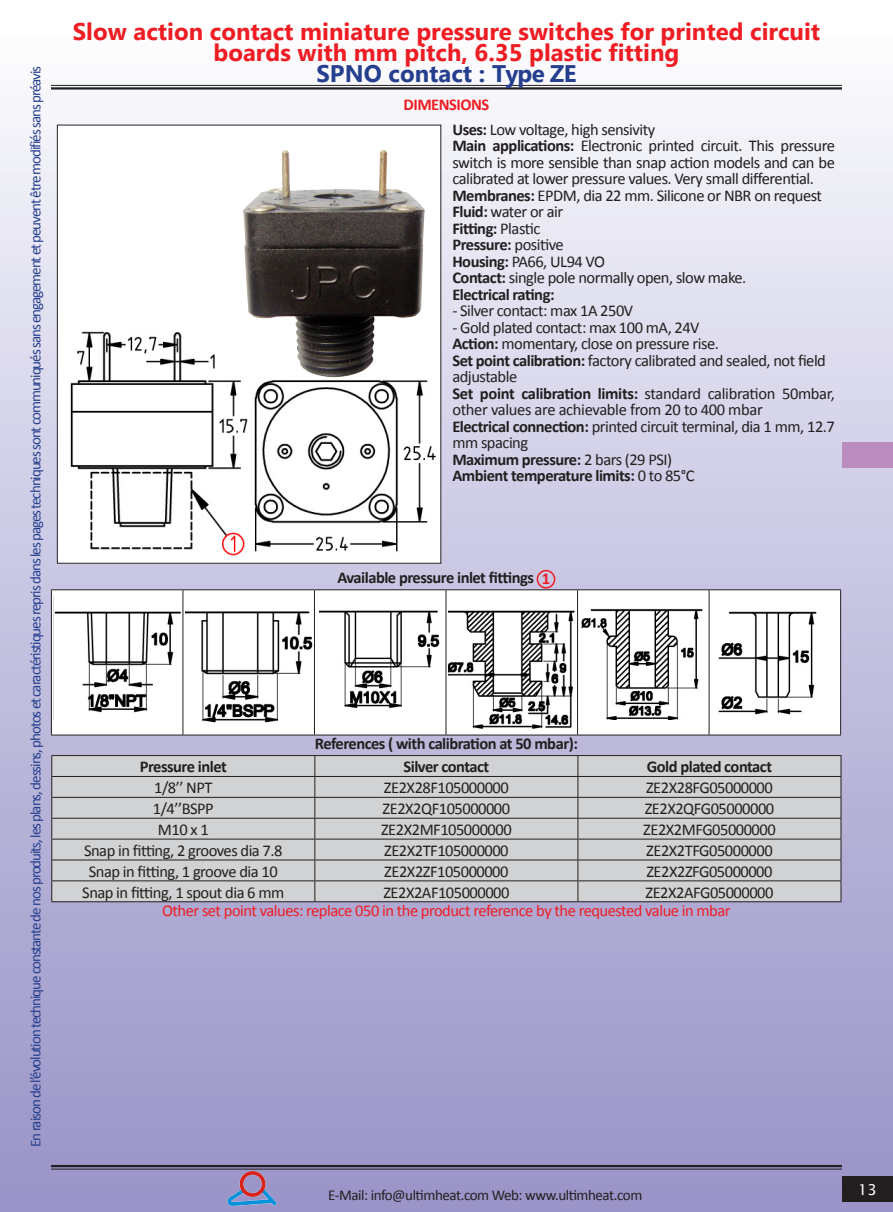
<style>
.page{position:relative;width:893px;height:1212px;background:#fff}
.page>*{position:absolute;margin:0;border:0;box-sizing:border-box;transform-origin:0 0}
.t1{font:700 24px/21px "Microsoft New Tai Lue";color:#ee1d23;text-align:center}
.t2{font:700 24px "Microsoft New Tai Lue";color:#253f8e}
.t3{font:16.5px/16.5px "Calibri";letter-spacing:-.03em;color:#231f20}
.t4{font:700 16.5px "Calibri";letter-spacing:-.03em;color:#231f20}
.t5{font:16.5px "Calibri";letter-spacing:-.03em;color:#ee1d23}
.t6{font:700 16.5px "Calibri";letter-spacing:-.03em;color:#ee1d23}
.t7{font:15px "Calibri";letter-spacing:-.07em;color:#253f8e}
.t8{font:15px "Calibri";letter-spacing:-.03em;color:#231f20}
.t9{font:15px "Lucida Sans Unicode";color:#fff}
.s1{font-weight:700}
.s2{font-weight:400}
</style>
<div class="page">
<div style="left:0;top:0;width:893px;height:1212px;background:linear-gradient(to bottom,#fcfcfe,#958fc5)"></div>
<div style="left:842px;top:1176px;width:51px;height:26px;background:#231f20"></div>
<hr style="left:51px;top:1165px;width:791px;height:2px;background:#231f20">
<hr style="left:51px;top:1169px;width:791px;height:1px;background:#231f20">
<hr style="left:51px;top:85px;width:791px;height:1px;background:#231f20">
<hr style="left:51px;top:87px;width:791px;height:3px;background:#231f20">
<div style="left:842px;top:442px;width:51px;height:25px;background:#bd8cbf"></div>
<img style="left:223px;top:1158px;width:61px;height:54px">
<img style="left:59px;top:127px;width:380px;height:435px">
<div style="left:537px;top:570px;width:18px;height:19px;border:2px solid #ee1d23;border-radius:50%"></div>
<svg style="left:52px;top:590px;width:788px;height:145px"></svg>
<hr style="left:51px;top:589px;width:132px;height:1px;background:#231f20">
<hr style="left:51px;top:590px;width:1px;height:145px;background:#231f20">
<hr style="left:183px;top:589px;width:131px;height:1px;background:#231f20">
<hr style="left:183px;top:590px;width:1px;height:145px;background:#231f20">
<hr style="left:314px;top:589px;width:132px;height:1px;background:#231f20">
<hr style="left:314px;top:590px;width:1px;height:145px;background:#231f20">
<hr style="left:446px;top:589px;width:132px;height:1px;background:#231f20">
<hr style="left:446px;top:590px;width:1px;height:145px;background:#231f20">
<hr style="left:578px;top:589px;width:131px;height:1px;background:#231f20">
<hr style="left:577px;top:590px;width:1px;height:145px;background:#231f20">
<hr style="left:709px;top:589px;width:132px;height:1px;background:#231f20">
<hr style="left:709px;top:590px;width:1px;height:145px;background:#231f20">
<hr style="left:840px;top:590px;width:1px;height:145px;background:#231f20">
<hr style="left:51px;top:735px;width:132px;height:1px;background:#231f20">
<hr style="left:183px;top:735px;width:131px;height:1px;background:#231f20">
<hr style="left:314px;top:735px;width:132px;height:1px;background:#231f20">
<hr style="left:446px;top:735px;width:132px;height:1px;background:#231f20">
<hr style="left:578px;top:735px;width:131px;height:1px;background:#231f20">
<hr style="left:709px;top:735px;width:132px;height:1px;background:#231f20">
<img style="left:54px;top:596px;width:127px;height:123px">
<img style="left:185px;top:596px;width:127px;height:126px">
<img style="left:319px;top:596px;width:122px;height:121px">
<img style="left:448px;top:600px;width:127px;height:129px">
<img style="left:580px;top:596px;width:127px;height:123px">
<img style="left:712px;top:596px;width:125px;height:125px">
<div style="left:52px;top:756px;width:789px;height:145px;background:#d1d2d4"></div>
<hr style="left:51px;top:755px;width:264px;height:1px;background:#231f20">
<hr style="left:315px;top:755px;width:263px;height:1px;background:#231f20">
<hr style="left:578px;top:755px;width:263px;height:1px;background:#231f20">
<hr style="left:51px;top:776px;width:264px;height:1px;background:#231f20">
<hr style="left:315px;top:776px;width:263px;height:1px;background:#231f20">
<hr style="left:578px;top:776px;width:263px;height:1px;background:#231f20">
<hr style="left:51px;top:797px;width:264px;height:1px;background:#231f20">
<hr style="left:315px;top:797px;width:263px;height:1px;background:#231f20">
<hr style="left:578px;top:797px;width:263px;height:1px;background:#231f20">
<hr style="left:51px;top:818px;width:264px;height:1px;background:#231f20">
<hr style="left:315px;top:818px;width:263px;height:1px;background:#231f20">
<hr style="left:578px;top:818px;width:263px;height:1px;background:#231f20">
<hr style="left:51px;top:839px;width:264px;height:1px;background:#231f20">
<hr style="left:315px;top:839px;width:263px;height:1px;background:#231f20">
<hr style="left:578px;top:839px;width:263px;height:1px;background:#231f20">
<hr style="left:51px;top:859px;width:264px;height:1px;background:#231f20">
<hr style="left:315px;top:859px;width:263px;height:1px;background:#231f20">
<hr style="left:578px;top:859px;width:263px;height:1px;background:#231f20">
<hr style="left:51px;top:880px;width:264px;height:1px;background:#231f20">
<svg style="left:51px;top:756px;width:1px;height:145px"></svg>
<hr style="left:315px;top:880px;width:263px;height:1px;background:#231f20">
<svg style="left:314px;top:756px;width:1px;height:145px"></svg>
<hr style="left:578px;top:880px;width:263px;height:1px;background:#231f20">
<svg style="left:578px;top:756px;width:1px;height:145px"></svg>
<svg style="left:841px;top:756px;width:1px;height:145px"></svg>
<hr style="left:51px;top:901px;width:264px;height:1px;background:#231f20">
<hr style="left:315px;top:901px;width:263px;height:1px;background:#231f20">
<hr style="left:578px;top:901px;width:263px;height:1px;background:#231f20">
<img style="left:238px;top:145px;width:193px;height:238px">
<p class="t7" style="left:26px;top:1147px;width:1082px;rotate:-90deg">En raison de l’évolution technique constante de nos produits, les plans, dessins, photos et caractéristiques repris dans les pages techniques sont communiqués sans engagement et peuvent être modifiés sans préavis</p>
<p class="t1" style="left:73px;top:23px;width:749px">Slow action contact miniature pressure switches for printed circuit boards with mm pitch, 6.35 plastic fitting</p>
<p class="t2" style="left:316px;top:60px;width:262px">SPNO contact : Type ZE</p>
<p class="t6" style="left:404px;top:94px;width:87px">DIMENSIONS</p>
<p class="t3" style="left:452px;top:121px;width:204px"><span class="s1">Uses:</span> Low voltage, high sensivity</p>
<p class="t3" style="left:452px;top:137px;width:384px;text-align:justify"><span class="s1">Main applications:</span> Electronic printed circuit. This pressure switch is more sensible than snap action models and can be calibrated at lower pressure values. Very small differential.</p>
<p class="t3" style="left:452px;top:187px;width:371px"><span class="s1">Membranes:</span> EPDM, dia 22 mm. Silicone or NBR on request</p>
<p class="t3" style="left:452px;top:203px;width:112px"><span class="s1">Fluid:</span> water or air</p>
<p class="t4" style="left:452px;top:218px;width:90px">Fitting: <span class="s2">Plastic</span></p>
<p class="t4" style="left:452px;top:234px;width:113px">Pressure: <span class="s2">positive</span></p>
<p class="t3" style="left:452px;top:253px;width:154px"><span class="s1">Housing:</span> PA66, UL94 VO</p>
<p class="t3" style="left:452px;top:269px;width:295px"><span class="s1">Contact:</span> single pole normally open, slow make.</p>
<p class="t4" style="left:452px;top:284px;width:104px">Electrical rating:</p>
<p class="t3" style="left:452px;top:302px;width:182px">- Silver contact: max 1A 250V</p>
<p class="t3" style="left:452px;top:319px;width:249px">- Gold plated contact: max 100 mA, 24V</p>
<p class="t3" style="left:452px;top:335px;width:268px"><span class="s1">Action:</span> momentary, close on pressure rise.</p>
<p class="t3" style="left:452px;top:352px;width:375px"><span class="s1">Set point calibration:</span> factory calibrated and sealed, not field</p>
<p class="t3" style="left:452px;top:368px;width:66px">adjustable</p>
<p class="t3" style="left:452px;top:385px;width:384px"><span class="s1">Set point calibration limits:</span> standard calibration 50mbar, other values are achievable from 20 to 400 mbar</p>
<p class="t3" style="left:452px;top:418px;width:384px"><span class="s1">Electrical connection:</span> printed circuit terminal, dia 1 mm, 12.7 mm spacing</p>
<p class="t4" style="left:452px;top:449px;width:221px">Maximum pressure: <span class="s2">2 bars (29 PSI)</span></p>
<p class="t4" style="left:452px;top:465px;width:244px">Ambient temperature limits: <span class="s2">0 to 85°C</span></p>
<p class="t4" style="left:337px;top:567px;width:198px">Available pressure inlet fittings</p>
<p class="t6" style="left:542px;top:568px;width:10px">1</p>
<p class="t4" style="left:315px;top:733px;width:264px">References ( with calibration at 50 mbar):</p>
<p class="t4" style="left:140px;top:756px;width:88px">Pressure inlet</p>
<p class="t4" style="left:403px;top:756px;width:87px">Silver contact</p>
<p class="t4" style="left:647px;top:756px;width:127px">Gold plated contact</p>
<p class="t3" style="left:154px;top:779px;width:60px">1/8’’ NPT</p>
<p class="t3" style="left:384px;top:779px;width:126px">ZE2X28F105000000</p>
<p class="t3" style="left:646px;top:779px;width:128px">ZE2X28FG05000000</p>
<p class="t3" style="left:153px;top:800px;width:62px">1/4’’BSPP</p>
<p class="t3" style="left:383px;top:800px;width:129px">ZE2X2QF105000000</p>
<p class="t3" style="left:645px;top:800px;width:131px">ZE2X2QFG05000000</p>
<p class="t3" style="left:158px;top:821px;width:52px">M10 x 1</p>
<p class="t3" style="left:381px;top:821px;width:132px">ZE2X2MF105000000</p>
<p class="t3" style="left:643px;top:821px;width:134px">ZE2X2MFG05000000</p>
<p class="t3" style="left:84px;top:842px;width:200px">Snap in fitting, 2 grooves dia 7.8</p>
<p class="t3" style="left:384px;top:842px;width:126px">ZE2X2TF105000000</p>
<p class="t3" style="left:646px;top:842px;width:128px">ZE2X2TFG05000000</p>
<p class="t3" style="left:89px;top:863px;width:190px">Snap in fitting, 1 groove dia 10</p>
<p class="t3" style="left:384px;top:863px;width:126px">ZE2X2ZF105000000</p>
<p class="t3" style="left:646px;top:863px;width:128px">ZE2X2ZFG05000000</p>
<p class="t3" style="left:82px;top:884px;width:204px">Snap in fitting, 1 spout dia 6 mm</p>
<p class="t3" style="left:383px;top:884px;width:128px">ZE2X2AF105000000</p>
<p class="t3" style="left:645px;top:884px;width:129px">ZE2X2AFG05000000</p>
<p class="t5" style="left:162px;top:900px;width:570px">Other set point values: replace 050 in the product reference by the requested value in mbar</p>
<p class="t8" style="left:328px;top:1185px;width:316px">E-Mail: info@ultimheat.com Web: www.ultimheat.com</p>
<p class="t9" style="left:858px;top:1178px;width:20px">13</p>
</div>
